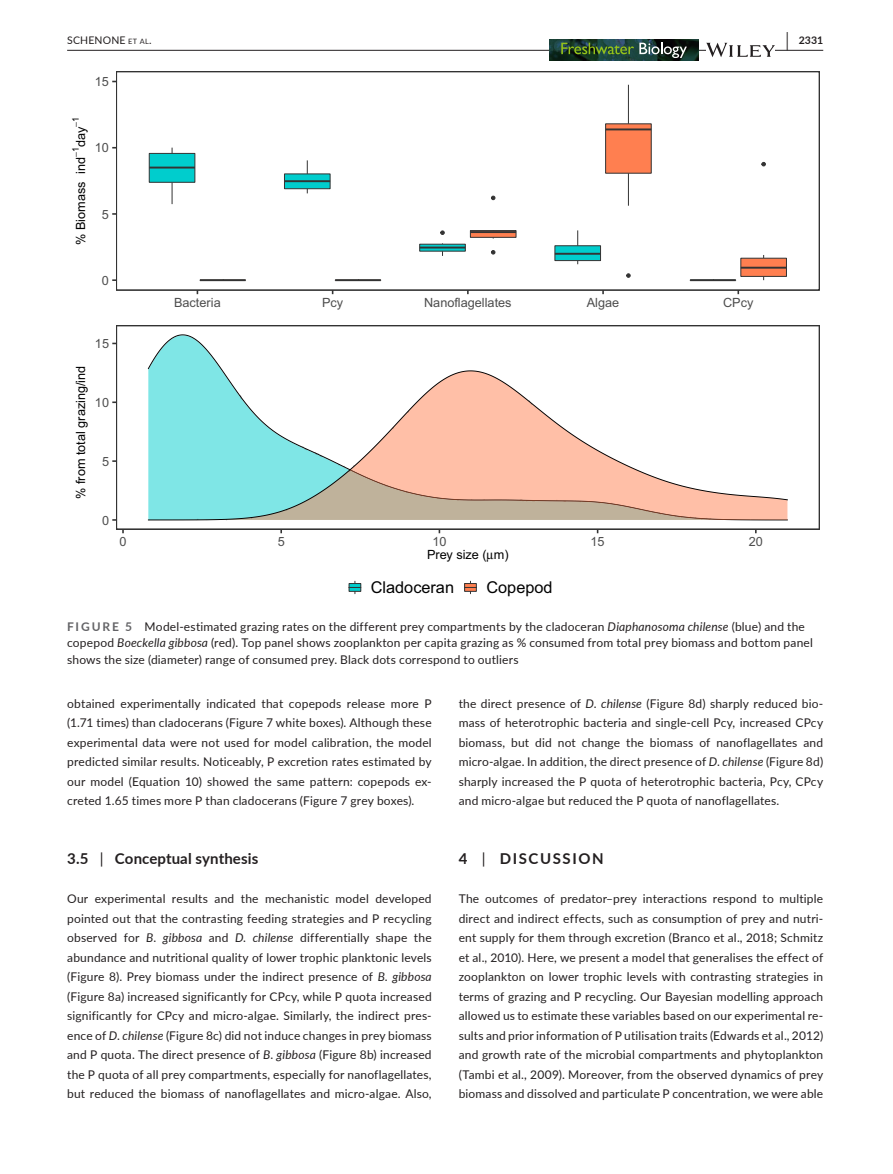
<style>
.page{position:relative;width:893px;height:1174px;background:#fff}
.page>*{position:absolute;margin:0;border:0;box-sizing:border-box;transform-origin:0 0}
.t1{font:700 19.5px "Lato";color:#231f20;scale:.48 1}
.t2{font:16.35px "Arial";color:#000}
.t3{font:700 15px "Lato";letter-spacing:.01em;color:#231f20}
.t4{font:700 15px "Lato";letter-spacing:.11em;color:#231f20}
.t5{font:12.75px "Arial";color:#4d4d4d}
.t6{font:12.75px "Arial";color:#000}
.t7{font:12px/19.5px "Lato";letter-spacing:.015em;color:#231f20;text-align:justify}
.t8{font:10.5px "Lato";letter-spacing:.015em;color:#231f20}
.t9{font:700 10.5px "Lato";color:#231f20}
.t10{font:9px "Arial";color:#000}
.s1{font-size:7.35px}
.s2{font-weight:700;color:#636366}
.s3{font-style:italic}
.s4{font-weight:400}
</style>
<div class="page">
<hr style="left:67px;top:50px;width:756px;height:1px;background:#231f20">
<img style="left:550px;top:40px;width:149px;height:21px">
<svg style="left:561px;top:43px;width:126px;height:15px;background:#415d43"></svg>
<svg style="left:706px;top:43px;width:69px;height:14px"></svg>
<svg style="left:172px;top:183px;width:1px;height:21px"></svg>
<div style="left:149px;top:153px;width:46px;height:30px;background:#00cdcd;border:1px solid #333"></div>
<hr style="left:149px;top:167px;width:46px;height:1px;background:#333">
<svg style="left:307px;top:160px;width:1px;height:13px"></svg>
<div style="left:284px;top:173px;width:47px;height:16px;background:#00cdcd;border:1px solid #333"></div>
<hr style="left:284px;top:180px;width:46px;height:2px;background:#333">
<svg style="left:440px;top:231px;width:5px;height:4px"></svg>
<svg style="left:419px;top:244px;width:47px;height:8px"></svg>
<hr style="left:420px;top:247px;width:45px;height:1px;background:#333">
<svg style="left:577px;top:230px;width:1px;height:15px"></svg>
<div style="left:554px;top:245px;width:47px;height:16px;background:#00cdcd;border:1px solid #333"></div>
<hr style="left:555px;top:253px;width:45px;height:2px;background:#333">
<hr style="left:690px;top:279px;width:46px;height:2px;background:#333">
<hr style="left:200px;top:279px;width:46px;height:2px;background:#333">
<hr style="left:335px;top:279px;width:46px;height:2px;background:#333">
<svg style="left:491px;top:196px;width:4px;height:4px"></svg>
<svg style="left:491px;top:250px;width:4px;height:4px"></svg>
<div style="left:470px;top:230px;width:46px;height:8px;background:#ff7f50;border:1px solid #333"></div>
<hr style="left:470px;top:231px;width:46px;height:2px;background:#333">
<svg style="left:626px;top:273px;width:4px;height:5px"></svg>
<hr style="left:628px;top:85px;width:1px;height:39px;background:#333">
<hr style="left:628px;top:173px;width:1px;height:33px;background:#333">
<div style="left:605px;top:123px;width:47px;height:51px;background:#ff7f50;border:1px solid #333"></div>
<hr style="left:606px;top:128px;width:45px;height:2px;background:#333">
<svg style="left:761px;top:162px;width:5px;height:4px"></svg>
<div style="left:740px;top:258px;width:47px;height:19px;background:#ff7f50;border:1px solid #333"></div>
<hr style="left:741px;top:267px;width:45px;height:2px;background:#333">
<svg style="left:116px;top:325px;width:703px;height:204px"></svg>
<svg style="left:348px;top:581px;width:14px;height:13px"></svg>
<svg style="left:464px;top:581px;width:13px;height:13px"></svg>
<h1 class="t1" style="left:786px;top:25px;width:7px">|</h1>
<p class="t8" style="left:67px;top:33px;width:86px">SCHENONE <span class="s1">et al</span>.</p>
<p class="t9" style="left:799px;top:33px;width:26px">2331</p>
<p class="t5" style="left:95px;top:73px;width:16px">15</p>
<p class="t10" style="left:70px;top:127px;width:12px;rotate:-90deg">−1</p>
<p class="t6" style="left:72px;top:147px;width:22px;rotate:-90deg">day</p>
<p class="t10" style="left:70px;top:157px;width:12px;rotate:-90deg">−1</p>
<p class="t6" style="left:72px;top:245px;width:89px;rotate:-90deg">% Biomass ind</p>
<p class="t5" style="left:95px;top:139px;width:16px">10</p>
<p class="t5" style="left:102px;top:206px;width:9px">5</p>
<p class="t5" style="left:102px;top:272px;width:9px">0</p>
<p class="t5" style="left:174px;top:294px;width:48px">Bacteria</p>
<p class="t5" style="left:322px;top:294px;width:23px">Pcy</p>
<p class="t5" style="left:424px;top:294px;width:89px">Nanoflagellates</p>
<p class="t5" style="left:587px;top:294px;width:34px">Algae</p>
<p class="t5" style="left:723px;top:294px;width:32px">CPcy</p>
<p class="t6" style="left:72px;top:499px;width:135px;rotate:-90deg">% from total grazing/ind</p>
<p class="t5" style="left:95px;top:335px;width:16px">15</p>
<p class="t5" style="left:95px;top:394px;width:16px">10</p>
<p class="t5" style="left:102px;top:453px;width:9px">5</p>
<p class="t5" style="left:102px;top:511px;width:9px">0</p>
<p class="t5" style="left:119px;top:533px;width:9px">0</p>
<p class="t5" style="left:278px;top:533px;width:9px">5</p>
<p class="t5" style="left:432px;top:533px;width:16px">10</p>
<p class="t5" style="left:591px;top:533px;width:16px">15</p>
<p class="t5" style="left:749px;top:533px;width:16px">20</p>
<p class="t6" style="left:427px;top:546px;width:83px">Prey size ( m)</p>
<h2 class="t2" style="left:371px;top:577px;width:85px">Cladoceran</h2>
<h2 class="t2" style="left:486px;top:577px;width:68px">Copepod</h2>
<p class="t7" style="left:67px;top:617px;width:747px;line-height:16.5px;text-align:left"><span class="s2">FIGURE 5</span> Model-estimated grazing rates on the different prey compartments by the cladoceran <span class="s3">Diaphanosoma chilense</span> (blue) and the copepod <span class="s3">Boeckella gibbosa</span> (red). Top panel shows zooplankton per capita grazing as % consumed from total prey biomass and bottom panel shows the size (diameter) range of consumed prey. Black dots correspond to outliers</p>
<p class="t7" style="left:67px;top:693px;width:366px">obtained experimentally indicated that copepods release more P (1.71 times) than cladocerans (Figure 7 white boxes). Although these experimental data were not used for model calibration, the model predicted similar results. Noticeably, P excretion rates estimated by our model (Equation 10) showed the same pattern: copepods ex&shy;creted 1.65 times more P than cladocerans (Figure 7 grey boxes).</p>
<p class="t3" style="left:67px;top:847px;width:193px">3.5 <span class="s4">|</span> Conceptual synthesis</p>
<p class="t7" style="left:67px;top:888px;width:366px">Our experimental results and the mechanistic model developed pointed out that the contrasting feeding strategies and P recycling observed for <span class="s3">B</span>. <span class="s3">gibbosa</span> and <span class="s3">D</span>. <span class="s3">chilense</span> differentially shape the abundance and nutritional quality of lower trophic planktonic levels (Figure 8). Prey biomass under the indirect presence of <span class="s3">B</span>. <span class="s3">gibbosa </span>(Figure 8a) increased significantly for CPcy, while P quota increased significantly for CPcy and micro-algae. Similarly, the indirect pres&shy;ence of <span class="s3">D</span>. <span class="s3">chilense</span> (Figure 8c) did not induce changes in prey biomass and P quota. The direct presence of <span class="s3">B</span>. <span class="s3">gibbosa</span> (Figure 8b) increased the P quota of all prey compartments, especially for nanoflagellates, but reduced the biomass of nanoflagellates and micro-algae. Also,</p>
<p class="t7" style="left:459px;top:693px;width:366px">the direct presence of <span class="s3">D</span>. <span class="s3">chilense</span> (Figure 8d) sharply reduced bio&shy;mass of heterotrophic bacteria and single-cell Pcy, increased CPcy biomass, but did not change the biomass of nanoflagellates and micro-algae. In addition, the direct presence of <span class="s3">D</span>. <span class="s3">chilense</span> (Figure 8d) sharply increased the P quota of heterotrophic bacteria, Pcy, CPcy and micro-algae but reduced the P quota of nanoflagellates.</p>
<p class="t4" style="left:459px;top:847px;width:147px">4 <span class="s4">|</span> DISCUSSION</p>
<p class="t7" style="left:459px;top:888px;width:366px">The outcomes of predator–prey interactions respond to multiple direct and indirect effects, such as consumption of prey and nutri&shy;ent supply for them through excretion (Branco et al., 2018; Schmitz et al., 2010). Here, we present a model that generalises the effect of zooplankton on lower trophic levels with contrasting strategies in terms of grazing and P recycling. Our Bayesian modelling approach allowed us to estimate these variables based on our experimental re&shy;sults and prior information of P utilisation traits (Edwards et al., 2012) and growth rate of the microbial compartments and phytoplankton (Tambi et al., 2009). Moreover, from the observed dynamics of prey biomass and dissolved and particulate P concentration, we were able</p>
</div>
